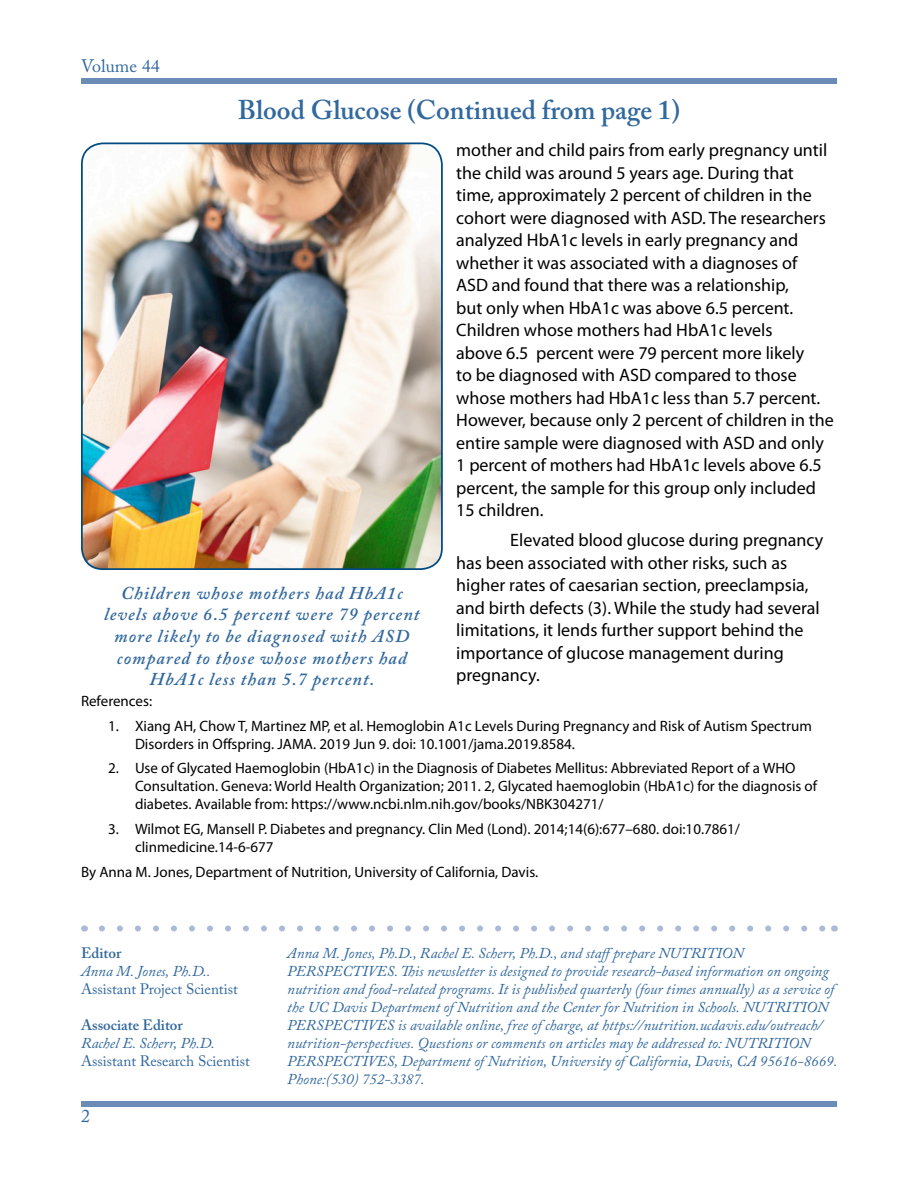
<style>
.page{position:relative;width:918px;height:1188px;background:#fff}
.page>*{position:absolute;margin:0;border:0;box-sizing:border-box;transform-origin:0 0}
.Heading_Continued{font:600 27px "Adobe Caslon Pro";color:#31689d}
.Article_Text{font:18px/22.5px "Myriad Pro";color:#000}
.Image_Quote{font:italic 600 18px/21.6px "Adobe Caslon Pro";letter-spacing:.06em;color:#31689d;text-align:center}
.t1{font:18px "Adobe Caslon Pro";color:#31689d}
.t2{font:italic 15px/18px "Adobe Caslon Pro";color:#31689d}
.Reference{font:15px/18px "Myriad Pro";color:#000}
.t3{font:15px "Adobe Caslon Pro";color:#31689d}
.t4{font:600 15px "Adobe Caslon Pro";color:#31689d}
</style>
<div class="page">
<div style="left:81px;top:78px;width:756px;height:6px;background:#6c8cb8"></div>
<div style="left:81px;top:1101px;width:756px;height:6px;background:#6c8cb8"></div>
<svg style="left:102px;top:926px;width:723px;height:6px"></svg>
<img style="left:82px;top:145px;width:360px;height:424px">
<div style="left:81px;top:142px;width:362px;height:428px;border:2px solid #004b84;border-radius:21px"></div>
<p class="t1" style="left:81px;top:55px;width:80px">Volume 44</p>
<p class="Heading_Continued" style="left:238px;top:93px;width:444px">Blood Glucose (Continued from page 1)</p>
<p class="Image_Quote" style="left:104px;top:582px;width:317px">Children whose mothers had HbA1c levels above 6.5 percent were 79 percent more likely to be diagnosed with ASD compared to those whose mothers had HbA1c less than 5.7 percent.</p>
<p class="Article_Text" style="left:456px;top:138px;width:379px">mother and child pairs from early pregnancy until the child was around 5 years age. During that time, approximately 2 percent of children in the cohort were diagnosed with ASD. The researchers analyzed HbA1c levels in early pregnancy and whether it was associated with a diagnoses of<br>ASD and found that there was a relationship,<br>but only when HbA1c was above 6.5 percent.<br>Children whose mothers had HbA1c levels<br>above 6.5 percent were 79 percent more likely<br>to be diagnosed with ASD compared to those whose mothers had HbA1c less than 5.7 percent.<br>However, because only 2 percent of children in the entire sample were diagnosed with ASD and only 1 percent of mothers had HbA1c levels above 6.5 percent, the sample for this group only included 15 children.</p>
<p class="Article_Text" style="left:456px;top:528px;width:368px;text-indent:54px">Elevated blood glucose during pregnancy has been associated with other risks, such as higher rates of caesarian section, preeclampsia, and birth defects (3). While the study had several limitations, it lends further support behind the importance of glucose management during pregnancy.</p>
<p class="Reference" style="left:81px;top:691px;width:73px">References:</p>
<p class="Reference" style="left:135px;top:716px;width:678px;text-indent:-27px">1. Xiang AH, Chow T, Martinez MP, et al. Hemoglobin A1c Levels During Pregnancy and Risk of Autism Spectrum<br>Disorders in Offspring. JAMA. 2019 Jun 9. doi: 10.1001/jama.2019.8584.</p>
<p class="Reference" style="left:135px;top:759px;width:684px;text-indent:-27px">2. Use of Glycated Haemoglobin (HbA1c) in the Diagnosis of Diabetes Mellitus: Abbreviated Report of a WHO<br>Consultation. Geneva: World Health Organization; 2011. 2, Glycated haemoglobin (HbA1c) for the diagnosis of diabetes. Available from: https://www.ncbi.nlm.nih.gov/books/NBK304271/</p>
<p class="Reference" style="left:135px;top:820px;width:607px;text-indent:-27px">3. Wilmot EG, Mansell P. Diabetes and pregnancy. Clin Med (Lond). 2014;14(6):677–680. doi:10.7861/ clinmedicine.14-6-677</p>
<p class="Reference" style="left:81px;top:862px;width:459px">By Anna M. Jones, Department of Nutrition, University of California, Davis.</p>
<p class="t4" style="left:81px;top:944px;width:42px">Editor</p>
<p class="t2" style="left:81px;top:961px;width:131px">Anna M. Jones, Ph.D..</p>
<p class="t3" style="left:81px;top:980px;width:158px">Assistant Project Scientist</p>
<p class="t4" style="left:81px;top:1016px;width:104px">Associate Editor</p>
<p class="t2" style="left:81px;top:1033px;width:135px">Rachel E. Scherr, Ph.D.</p>
<p class="t3" style="left:81px;top:1052px;width:170px">Assistant Research Scientist</p>
<p class="t1" style="left:81px;top:1105px;width:10px">2</p>
<p class="t2" style="left:287px;top:943px;width:552px">Anna M. Jones, Ph.D., Rachel E. Scherr, Ph.D., and staffprepare NUTRITION PERSPECTIVES. This newsletter is designed to provide research-based information on ongoing nutrition and food-related programs. It is published quarterly (four times annually) as a service of the UC Davis Department of Nutrition and the Center for Nutrition in Schools. NUTRITION PERSPECTIVES is available online, free of charge, at https://nutrition.ucdavis.edu/outreach/ nutrition-perspectives. Questions or comments on articles may be addressed to: NUTRITION PERSPECTIVES, Department of Nutrition, University of California, Davis, CA 95616-8669.<br>Phone:(530) 752-3387.</p>
</div>
